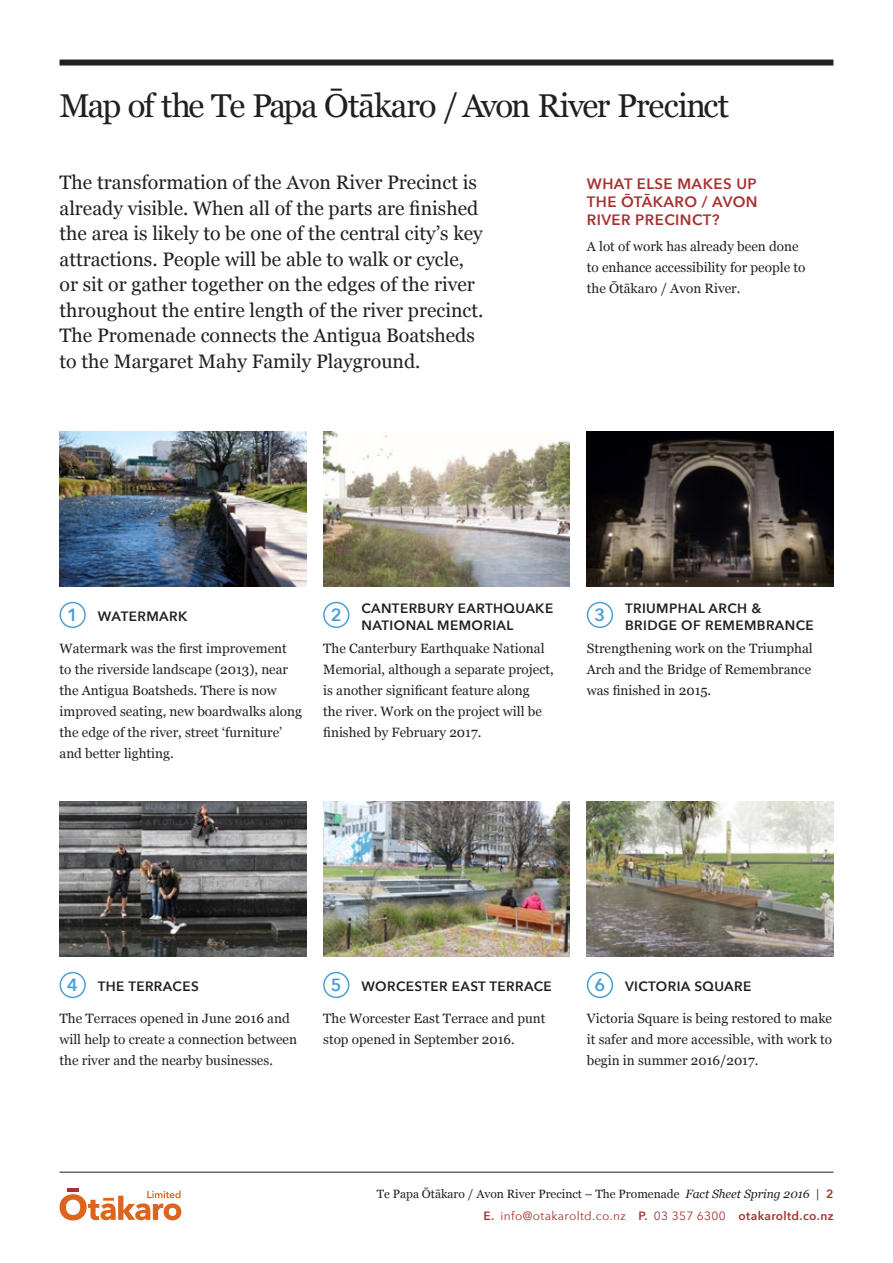
<style>
.page{position:relative;width:893px;height:1263px;background:#fff}
.page>*{position:absolute;margin:0;border:0;box-sizing:border-box;transform-origin:0 0}
.t1{font:33px "Georgia";letter-spacing:-.045em;color:#231f20}
.intro{font:19.5px/25.5px "Georgia";color:#231f20}
.labels{font:600 17.7px "Avenir Next";color:#4a9ed6}
.body_headings{font:600 15px/18px "Avenir Next";letter-spacing:.03em;color:#a6312f;text-align:justify}
.body{font:13.5px/21px "Georgia";color:#231f20}
.body_sub_headings{font:600 13.5px/16.5px "Avenir Next";letter-spacing:.03em;color:#231f20}
.t2{font:12px "Georgia";color:#231f20}
.t3{font:12px "Avenir Next";letter-spacing:.03em;color:#a6312f}
.s1{font-style:italic}
.s2{font-family:"Avenir Next";font-weight:600;color:#a6312f}
.s3{font-weight:600}
</style>
<div class="page">
<svg style="left:60px;top:1189px;width:121px;height:31px"></svg>
<hr style="left:60px;top:1172px;width:773px;height:1px;background:#231f20">
<div style="left:587px;top:602px;width:26px;height:26px;border:1px solid #4a9ed6;border-radius:50%"></div>
<img style="left:587px;top:432px;width:246px;height:154px">
<div style="left:587px;top:972px;width:26px;height:26px;border:1px solid #4a9ed6;border-radius:50%"></div>
<img style="left:587px;top:802px;width:246px;height:154px">
<div style="left:60px;top:972px;width:26px;height:26px;border:1px solid #4a9ed6;border-radius:50%"></div>
<img style="left:60px;top:802px;width:246px;height:154px">
<div style="left:60px;top:602px;width:26px;height:26px;border:1px solid #4a9ed6;border-radius:50%"></div>
<img style="left:60px;top:432px;width:246px;height:154px">
<div style="left:323px;top:972px;width:26px;height:26px;border:1px solid #4a9ed6;border-radius:50%"></div>
<img style="left:323px;top:802px;width:247px;height:154px">
<div style="left:323px;top:602px;width:26px;height:26px;border:1px solid #4a9ed6;border-radius:50%"></div>
<img style="left:323px;top:432px;width:247px;height:154px">
<div style="left:60px;top:60px;width:773px;height:6px;background:#231f20"></div>
<p class="t1" style="left:60px;top:82px;width:671px">Map of the Te Papa Ōtākaro / Avon River Precinct</p>
<p class="intro" style="left:60px;top:169px;width:425px">The transformation of the Avon River Precinct is already visible. When all of the parts are finished the area is likely to be one of the central city’s key attractions. People will be able to walk or cycle, or sit or gather together on the edges of the river throughout the entire length of the river precinct.<br>The Promenade connects the Antigua Boatsheds to the Margaret Mahy Family Playground.</p>
<p class="body_headings" style="left:587px;top:175px;width:172px">WHAT ELSE MAKES UP THE ŌTĀKARO / AVON RIVER PRECINCT?</p>
<p class="body" style="left:587px;top:235px;width:220px">A lot of work has already been done to enhance accessibility for people to the Ōtākaro / Avon River.</p>
<p class="labels" style="left:67px;top:599px;width:12px">1</p>
<p class="body" style="left:60px;top:637px;width:244px">Watermark was the first improvement to the riverside landscape (2013), near the Antigua Boatsheds. There is now improved seating, new boardwalks along the edge of the river, street ‘furniture’ and better lighting.</p>
<p class="body_sub_headings" style="left:98px;top:608px;width:91px">WATERMARK</p>
<p class="body_sub_headings" style="left:361px;top:600px;width:193px">CANTERBURY EARTHQUAKE<br>NATIONAL MEMORIAL</p>
<p class="labels" style="left:331px;top:599px;width:12px">2</p>
<p class="body" style="left:323px;top:637px;width:232px">The Canterbury Earthquake National Memorial, although a separate project, is another significant feature along<br>the river. Work on the project will be finished by February 2017.</p>
<p class="body_sub_headings" style="left:625px;top:600px;width:190px">TRIUMPHAL ARCH &amp;<br>BRIDGE OF REMEMBRANCE</p>
<p class="labels" style="left:595px;top:599px;width:12px">3</p>
<p class="body" style="left:587px;top:637px;width:227px">Strengthening work on the Triumphal<br>Arch and the Bridge of Remembrance was finished in 2015.</p>
<p class="labels" style="left:331px;top:969px;width:12px">5</p>
<p class="body" style="left:323px;top:1007px;width:224px">The Worcester East Terrace and punt stop opened in September 2016.</p>
<p class="labels" style="left:595px;top:969px;width:12px">6</p>
<p class="body" style="left:587px;top:1007px;width:247px;text-align:justify">Victoria Square is being restored to make it safer and more accessible, with work to begin in summer 2016/2017.</p>
<p class="labels" style="left:67px;top:969px;width:12px">4</p>
<p class="body_sub_headings" style="left:625px;top:978px;width:128px">VICTORIA SQUARE</p>
<p class="body" style="left:60px;top:1007px;width:239px">The Terraces opened in June 2016 and will help to create a connection between the river and the nearby businesses.</p>
<p class="body_sub_headings" style="left:98px;top:978px;width:102px">THE TERRACES</p>
<p class="body_sub_headings" style="left:361px;top:978px;width:192px">WORCESTER EAST TERRACE</p>
<p class="t2" style="left:377px;top:1185px;width:458px">Te Papa Ōtākaro / Avon River Precinct – The Promenade <span class="s1">Fact Sheet Spring 2016</span> | <span class="s2">2</span></p>
<p class="t3" style="left:483px;top:1206px;width:352px"><span class="s3">E.</span> info@otakaroltd.co.nz <span class="s3">P.</span> 03 357 6300 <span class="s3">otakaroltd.co.nz</span></p>
</div>
